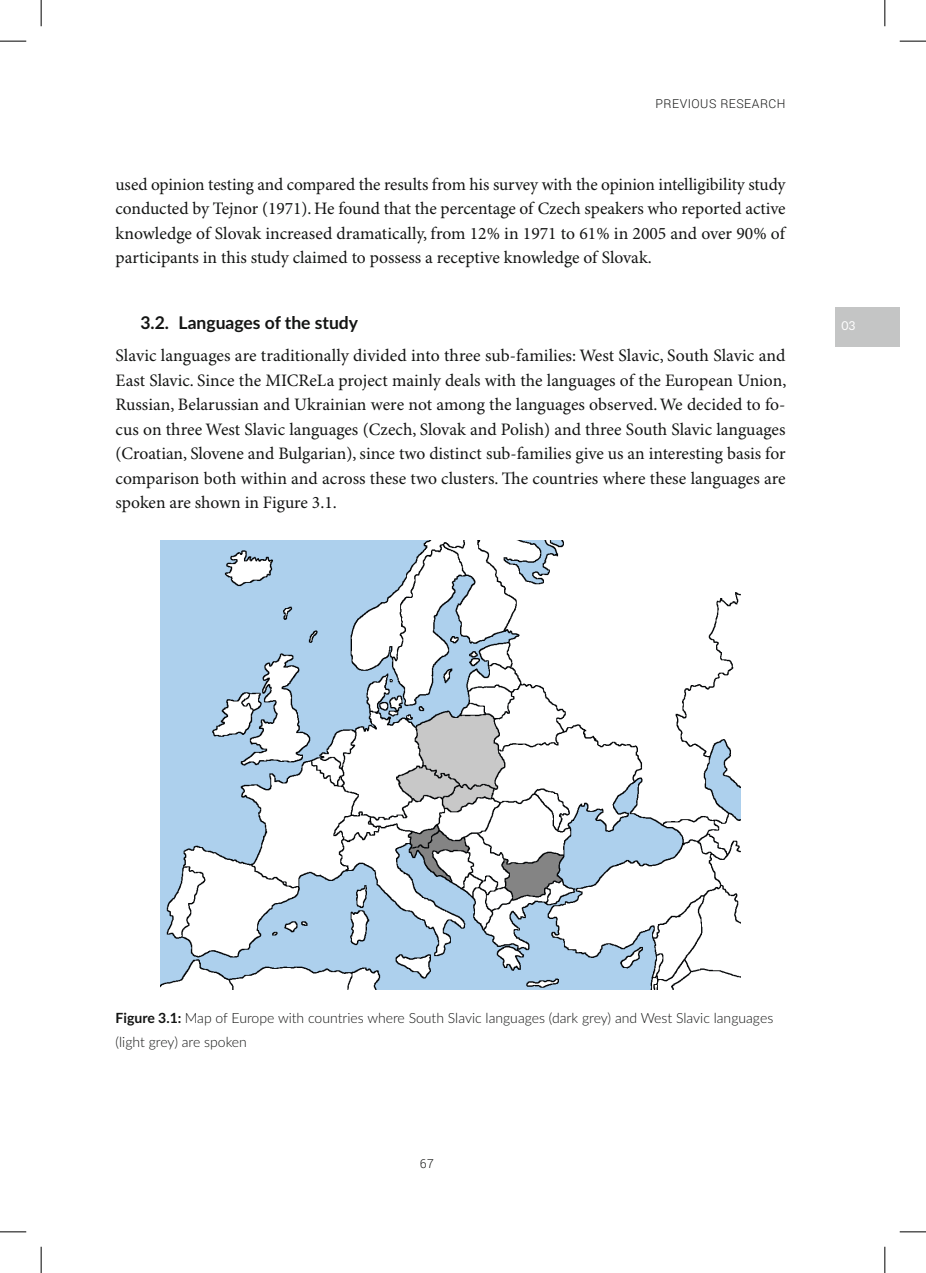
<style>
.page{position:relative;width:926px;height:1273px;background:#fff}
.page>*{position:absolute;margin:0;border:0;box-sizing:border-box;transform-origin:0 0}
.t1{font:17.5px/24.5px "Minion Pro";color:#131413;text-align:justify}
.t2{font:700 17.5px "Lato";color:#131413}
.t3{font:300 14px/24.5px "Lato";color:#131413}
.t4{font:300 12.25px "Roboto";letter-spacing:.04em;color:#131413}
.t5{font:12.25px "Lato";color:#fff}
.s1{font-weight:700}
</style>
<div class="page">
<div style="left:835px;top:307px;width:64px;height:39px;background:#c4c5c5"></div>
<img style="left:161px;top:541px;width:579px;height:448px">
<svg style="left:0;top:41px;width:26px;height:1px"></svg>
<svg style="left:899px;top:41px;width:27px;height:1px"></svg>
<svg style="left:0;top:1231px;width:26px;height:1px"></svg>
<svg style="left:899px;top:1231px;width:27px;height:1px"></svg>
<svg style="left:41px;top:0;width:1px;height:26px"></svg>
<svg style="left:41px;top:1247px;width:1px;height:26px"></svg>
<svg style="left:884px;top:0;width:1px;height:26px"></svg>
<svg style="left:884px;top:1247px;width:1px;height:26px"></svg>
<p class="t4" style="left:655px;top:95px;width:131px">PREVIOUS RESEARCH</p>
<p class="t1" style="left:116px;top:173px;width:671px">used opinion testing and compared the results from his survey with the opinion intelligibility study conducted by Tejnor (1971). He found that the percentage of Czech speakers who reported active knowledge of Slovak increased dramatically, from 12% in 1971 to 61% in 2005 and over 90% of participants in this study claimed to possess a receptive knowledge of Slovak.</p>
<p class="t2" style="left:140px;top:310px;width:219px">3.2. Languages of the study</p>
<p class="t1" style="left:116px;top:344px;width:672px">Slavic languages are traditionally divided into three sub-families: West Slavic, South Slavic and East Slavic. Since the MICReLa project mainly deals with the languages of the European Union, Russian, Belarussian and Ukrainian were not among the languages observed. We decided to fo&shy;cus on three West Slavic languages (Czech, Slovak and Polish) and three South Slavic languages (Croatian, Slovene and Bulgarian), since two distinct sub-families give us an interesting basis for comparison both within and across these two clusters. The countries where these languages are spoken are shown in Figure 3.1.</p>
<p class="t5" style="left:841px;top:317px;width:16px">03</p>
<p class="t3" style="left:116px;top:1005px;width:659px"><span class="s1">Figure 3.1:</span> Map of Europe with countries where South Slavic languages (dark grey) and West Slavic languages (light grey) are spoken</p>
<p class="t4" style="left:420px;top:1155px;width:16px">67</p>
</div>
